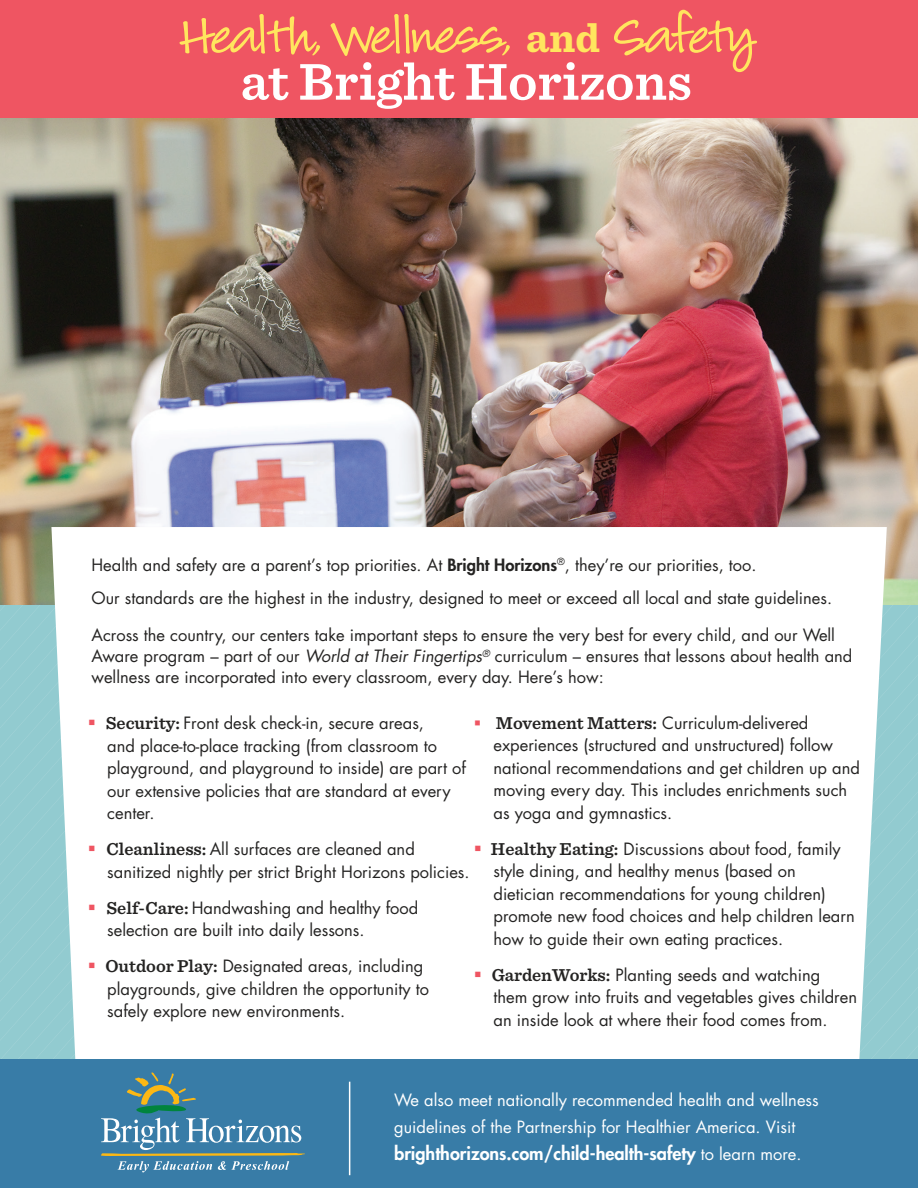
<style>
.page{position:relative;width:918px;height:1188px;background:#fff}
.page>*{position:absolute;margin:0;border:0;box-sizing:border-box;transform-origin:0 0}
.body{font:78px "Louisiana";letter-spacing:-.02em;color:#ffe55e}
.body-2{font:600 54px "Sentinel";color:#fff}
.t1{font:800 18px "Futura Std";color:#fff}
.t2{font:16.5px/22.5px "Futura Std";color:#242322}
.t3{font:16.5px/27px "Futura Std";color:#fff}
.s1{font-family:"Sentinel";font-weight:700;font-size:41.7px}
.s2{font-weight:800}
.s3{font-style:italic}
.s4{font-family:"Sentinel";font-weight:600;font-size:18px}
.s5{font-weight:400;font-size:16.5px}
</style>
<div class="page">
<div style="left:0;top:605px;width:918px;height:454px;background:#92cbd0"></div>
<div style="left:0;top:0;width:918px;height:118px;background:#ef5562"></div>
<img style="left:0;top:118px;width:918px;height:487px">
<svg style="left:51px;top:527px;width:836px;height:532px"></svg>
<div style="left:0;top:1059px;width:918px;height:129px;background:#387ca7"></div>
<svg style="left:101px;top:1072px;width:204px;height:100px"></svg>
<hr style="left:349px;top:1082px;width:1px;height:93px;background:#fff">
<svg style="left:89px;top:720px;width:5px;height:5px"></svg>
<svg style="left:89px;top:846px;width:5px;height:5px"></svg>
<svg style="left:89px;top:905px;width:5px;height:5px"></svg>
<svg style="left:89px;top:963px;width:5px;height:5px"></svg>
<svg style="left:475px;top:720px;width:5px;height:5px"></svg>
<svg style="left:475px;top:845px;width:6px;height:6px"></svg>
<svg style="left:475px;top:971px;width:6px;height:6px"></svg>
<p class="body" style="left:179px;top:-21px;width:577px">Health, Wellness, <span class="s1">and</span> Safety</p>
<p class="body-2" style="left:241px;top:40px;width:453px">at Bright Horizons</p>
<p class="t2" style="left:92px;top:554px;width:666px">Health and safety are a parent’s top priorities. At <span class="s2">Bright Horizons</span><sup>®</sup>, they’re our priorities, too.</p>
<p class="t2" style="left:92px;top:587px;width:742px">Our standards are the highest in the industry, designed to meet or exceed all local and state guidelines.</p>
<p class="t2" style="left:92px;top:625px;width:762px;line-height:21px">Across the country, our centers take important steps to ensure the very best for every child, and our Well<br>Aware program – part of our <span class="s3">World at Their Fingertips</span><sup>®</sup> curriculum – ensures that lessons about health and wellness are incorporated into every classroom, every day. Here’s how:</p>
<p class="t2" style="left:106px;top:712px;width:362px"><span class="s4">Security:</span> Front desk check-in, secure areas,<br>and place-to-place tracking (from classroom to playground, and playground to inside) are part of our extensive policies that are standard at every center.</p>
<p class="t2" style="left:107px;top:838px;width:365px"><span class="s4">Cleanliness:</span> All surfaces are cleaned and sanitized nightly per strict Bright Horizons policies.</p>
<p class="t2" style="left:107px;top:897px;width:313px"><span class="s4">Self-Care:</span> Handwashing and healthy food selection are built into daily lessons.</p>
<p class="t2" style="left:105px;top:955px;width:325px"><span class="s4">Outdoor Play:</span> Designated areas, including playgrounds, give children the opportunity to safely explore new environments.</p>
<p class="t2" style="left:493px;top:711px;width:368px"><span class="s4">Movement Matters:</span> Curriculum-delivered experiences (structured and unstructured) follow national recommendations and get children up and moving every day. This includes enrichments such as yoga and gymnastics.</p>
<p class="t2" style="left:491px;top:837px;width:365px"><span class="s4">Healthy Eating:</span> Discussions about food, family style dining, and healthy menus (based on dietician recommendations for young children) promote new food choices and help children learn how to guide their own eating practices.</p>
<p class="t2" style="left:492px;top:963px;width:367px"><span class="s4">GardenWorks:</span> Planting seeds and watching them grow into fruits and vegetables gives children an inside look at where their food comes from.</p>
<p class="t3" style="left:394px;top:1086px;width:426px">We also meet nationally recommended health and wellness guidelines of the Partnership for Healthier America. Visit</p>
<p class="t1" style="left:394px;top:1142px;width:409px">brighthorizons.com/child-health-safety <span class="s5">to learn more.</span></p>
</div>
